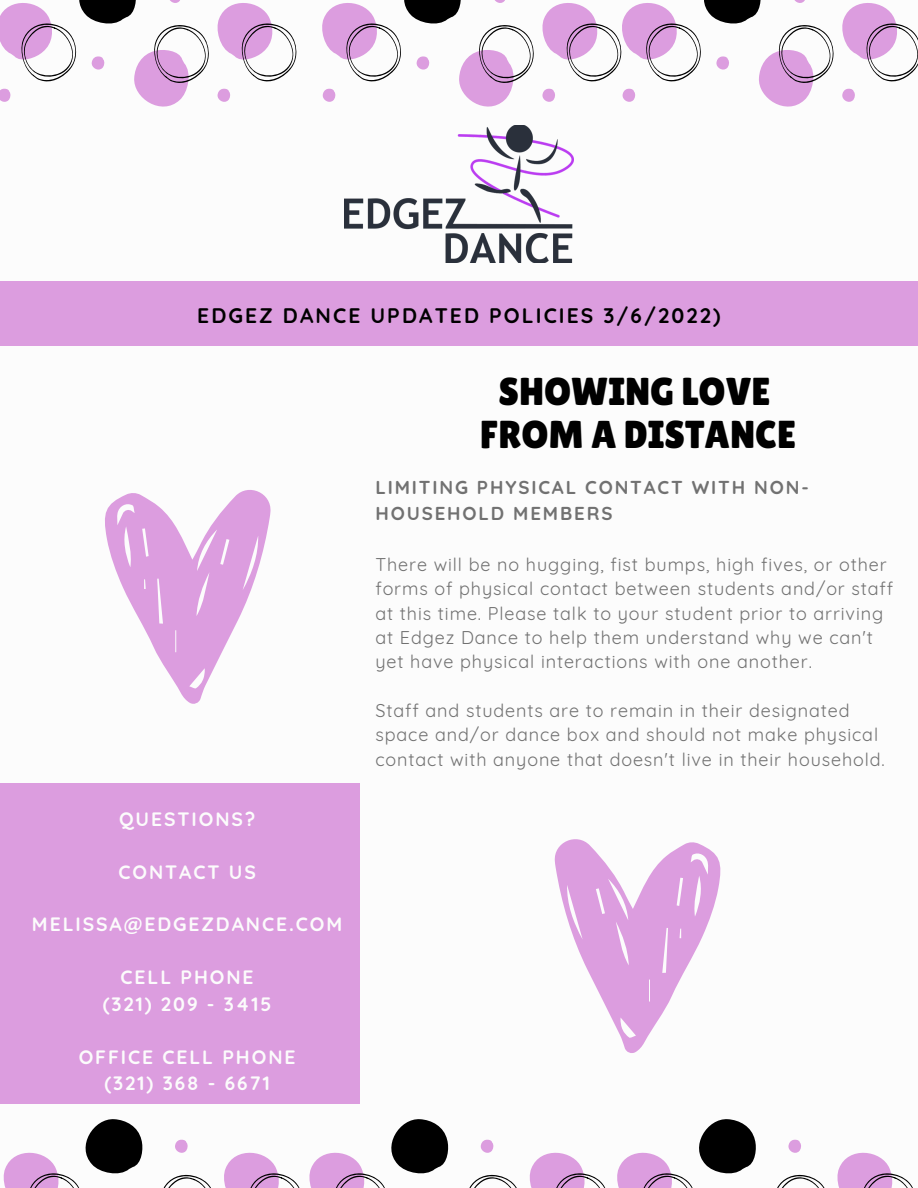
<style>
.page{position:relative;width:918px;height:1188px;background:#fff}
.page>*{position:absolute;margin:0;border:0;box-sizing:border-box;transform-origin:0 0}
.t1{font:38.85px "Lilita One";color:#000}
.t2{font:700 21px "Quicksand";letter-spacing:.1em;color:#000}
.t3{font:700 19.35px "Quicksand";letter-spacing:.1em;color:#fcfcfc}
.t4{font:700 18.6px/25.3px "Quicksand";letter-spacing:.1em;color:#717171}
.t5{font:18px/24.3px "Quicksand";letter-spacing:.05em;color:#717171}
</style>
<div class="page">
<img style="left:345px;top:125px;width:228px;height:137px">
<div style="left:0;top:783px;width:360px;height:321px;background:#dc9ddf"></div>
<svg style="left:322px;top:0;width:212px;height:107px"></svg>
<svg style="left:217px;top:88px;width:14px;height:14px"></svg>
<svg style="left:0;top:0;width:209px;height:107px"></svg>
<svg style="left:217px;top:3px;width:80px;height:79px"></svg>
<svg style="left:542px;top:0;width:376px;height:107px"></svg>
<svg style="left:469px;top:1139px;width:137px;height:49px"></svg>
<svg style="left:3px;top:1119px;width:140px;height:69px"></svg>
<svg style="left:163px;top:1119px;width:286px;height:69px"></svg>
<svg style="left:788px;top:1139px;width:13px;height:14px"></svg>
<svg style="left:617px;top:1119px;width:139px;height:69px"></svg>
<svg style="left:777px;top:1174px;width:48px;height:14px"></svg>
<svg style="left:837px;top:1152px;width:76px;height:36px"></svg>
<div style="left:0;top:282px;width:918px;height:64px;background:#dc9ddf"></div>
<svg style="left:554px;top:839px;width:167px;height:214px"></svg>
<svg style="left:105px;top:490px;width:166px;height:214px"></svg>
<p class="t2" style="left:197px;top:302px;width:525px">EDGEZ DANCE UPDATED POLICIES 3/6/2022)</p>
<p class="t3" style="left:119px;top:806px;width:138px">QUESTIONS?</p>
<p class="t3" style="left:118px;top:859px;width:139px">CONTACT US</p>
<p class="t3" style="left:32px;top:912px;width:312px">MELISSA@EDGEZDANCE.COM</p>
<p class="t3" style="left:121px;top:965px;width:135px">CELL PHONE</p>
<p class="t3" style="left:103px;top:991px;width:170px">(321) 209 - 3415</p>
<p class="t3" style="left:79px;top:1044px;width:218px">OFFICE CELL PHONE</p>
<p class="t3" style="left:104px;top:1071px;width:167px">(321) 368 - 6671</p>
<p class="t1" style="left:499px;top:370px;width:274px">SHOWING LOVE</p>
<p class="t1" style="left:480px;top:412px;width:318px">FROM A DISTANCE</p>
<p class="t4" style="left:375px;top:475px;width:435px">LIMITING PHYSICAL CONTACT WITH NON-<br>HOUSEHOLD MEMBERS</p>
<p class="t5" style="left:375px;top:552px;width:519px">There will be no hugging, fist bumps, high fives, or other forms of physical contact between students and/or staff at this time. Please talk to your student prior to arriving at Edgez Dance to help them understand why we can't yet have physical interactions with one another.</p>
<p class="t5" style="left:375px;top:698px;width:511px">Staff and students are to remain in their designated space and/or dance box and should not make physical contact with anyone that doesn't live in their household.</p>
</div>
